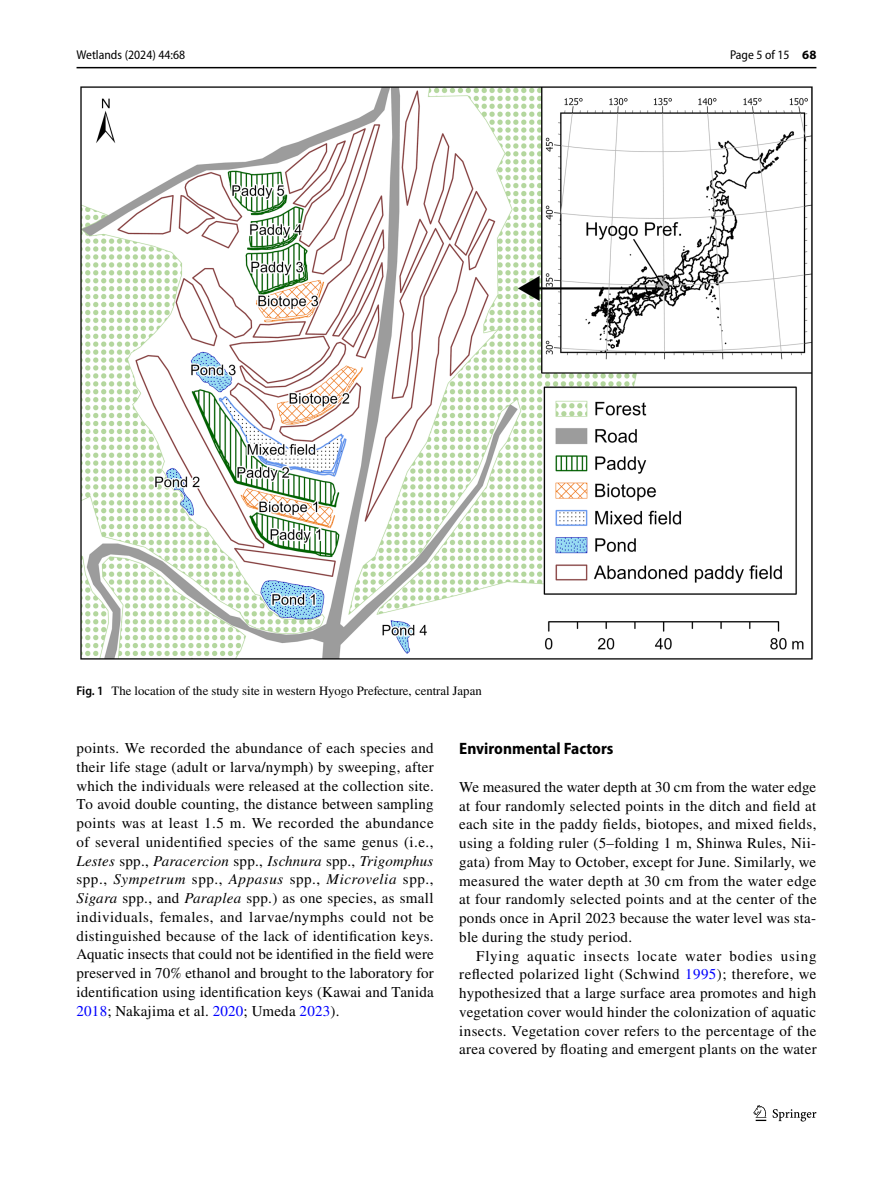
<style>
.page{position:relative;width:893px;height:1187px;background:#fff}
.page>*{position:absolute;margin:0;border:0;box-sizing:border-box;transform-origin:0 0}
.t1{font:700 semi-condensed 16.5px "Myriad Pro";color:#000}
.t2{font:15px/18.8px "STIX";letter-spacing:.015em;color:#000;text-align:justify}
.t3{font:12.75px "STIX";color:#000}
.t4{font:semi-condensed 12.75px "Myriad Pro";color:#000}
.s1{font-weight:700;font-stretch:normal}
.s2{font-family:"Myriad Pro";font-weight:600;font-stretch:semi-condensed}
.s3{font-style:italic}
.s4{color:#00f}
</style>
<div class="page">
<hr style="left:77px;top:67px;width:739px;height:1px;background:#000">
<svg style="left:753px;top:1105px;width:13px;height:15px"></svg>
<svg style="left:773px;top:1109px;width:43px;height:12px"></svg>
<img style="left:81px;top:87px;width:731px;height:572px">
<p class="t4" style="left:77px;top:48px;width:110px">Wetlands (2024) 44:68</p>
<p class="t4" style="left:730px;top:48px;width:88px">Page 5 of 15 <span class="s1">68</span></p>
<p class="t3" style="left:77px;top:681px;width:407px"><span class="s2">Fig. 1</span> The location of the study site in western Hyogo Prefecture, central Japan</p>
<p class="t2" style="left:77px;top:739px;width:359px">points. We recorded the abundance of each species and their life stage (adult or larva/nymph) by sweeping, after which the individuals were released at the collection site.<br>To avoid double counting, the distance between sampling points was at least 1.5 m. We recorded the abundance of several unidentified species of the same genus (i.e., <span class="s3">Lestes</span> spp., <span class="s3">Paracercion</span> spp., <span class="s3">Ischnura</span> spp., <span class="s3">Trigomphus </span>spp., <span class="s3">Sympetrum</span> spp., <span class="s3">Appasus</span> spp., <span class="s3">Microvelia</span> spp., <span class="s3">Sigara</span> spp., and <span class="s3">Paraplea</span> spp.) as one species, as small individuals, females, and larvae/nymphs could not be distinguished because of the lack of identification keys.<br>Aquatic insects that could not be identified in the field were preserved in 70% ethanol and brought to the laboratory for identification using identification keys (Kawai and Tanida <span class="s4">2018</span>; Nakajima et al. <span class="s4">2020</span>; Umeda <span class="s4">2023</span>).</p>
<p class="t1" style="left:459px;top:739px;width:156px">Environmental Factors</p>
<p class="t2" style="left:459px;top:778px;width:359px">We measured the water depth at 30 cm from the water edge at four randomly selected points in the ditch and field at each site in the paddy fields, biotopes, and mixed fields, using a folding ruler (5–folding 1 m, Shinwa Rules, Nii&shy;gata) from May to October, except for June. Similarly, we measured the water depth at 30 cm from the water edge at four randomly selected points and at the center of the ponds once in April 2023 because the water level was sta&shy;ble during the study period.</p>
<p class="t2" style="left:459px;top:947px;width:359px;text-indent:17px">Flying aquatic insects locate water bodies using reflected polarized light (Schwind <span class="s4">1995</span>); therefore, we hypothesized that a large surface area promotes and high vegetation cover would hinder the colonization of aquatic insects. Vegetation cover refers to the percentage of the area covered by floating and emergent plants on the water</p>
</div>
